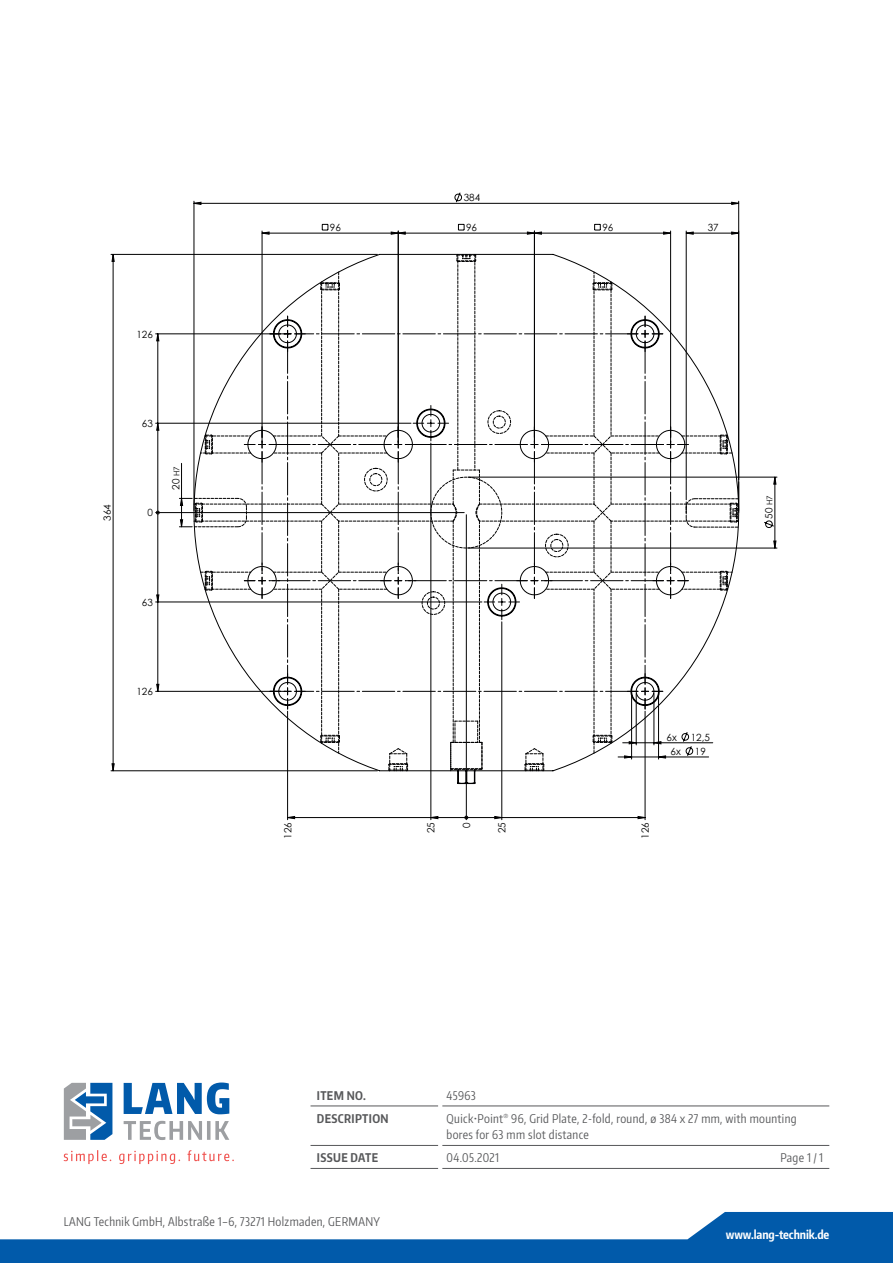
<style>
.page{position:relative;width:893px;height:1263px;background:#fff}
.page>*{position:absolute;margin:0;border:0;box-sizing:border-box;transform-origin:0 0}
.t1{font:12px/16.5px "Encode Sans Compressed";letter-spacing:.03em;color:#57585a}
.t2{font:700 12px "Encode Sans Compressed";letter-spacing:.03em;color:#57585a}
.t3{font:700 12px "Encode Sans Compressed";letter-spacing:-.01em;color:#fff}
.t4{font:9.9px "Century Gothic";color:#000001}
.s1{font-size:7.95px}
</style>
<div class="page">
<svg style="left:0;top:1212px;width:893px;height:51px;fill:#015aaa"></svg>
<svg style="left:124px;top:1082px;width:105px;height:32px"></svg>
<svg style="left:124px;top:1121px;width:105px;height:19px"></svg>
<svg style="left:64px;top:1083px;width:48px;height:57px"></svg>
<svg style="left:64px;top:1150px;width:170px;height:14px"></svg>
<hr style="left:311px;top:1106px;width:127px;height:1px;background:#57585a">
<hr style="left:442px;top:1106px;width:387px;height:1px;background:#57585a">
<hr style="left:311px;top:1145px;width:127px;height:1px;background:#57585a">
<hr style="left:442px;top:1145px;width:387px;height:1px;background:#57585a">
<hr style="left:311px;top:1168px;width:127px;height:1px;background:#57585a">
<hr style="left:442px;top:1168px;width:387px;height:1px;background:#57585a">
<svg style="left:322px;top:224px;width:7px;height:7px"></svg>
<svg style="left:594px;top:224px;width:7px;height:7px"></svg>
<hr style="left:156px;top:512px;width:308px;height:1px;background:#000001">
<hr style="left:156px;top:334px;width:129px;height:1px;background:#000001">
<hr style="left:156px;top:691px;width:129px;height:1px;background:#000001">
<hr style="left:156px;top:423px;width:255px;height:1px;background:#000001">
<hr style="left:156px;top:602px;width:326px;height:1px;background:#000001">
<hr style="left:686px;top:231px;width:1px;height:269px;background:#000001">
<hr style="left:466px;top:515px;width:1px;height:305px;background:#000001">
<hr style="left:502px;top:622px;width:1px;height:198px;background:#000001">
<hr style="left:431px;top:443px;width:1px;height:377px;background:#000001">
<hr style="left:287px;top:711px;width:1px;height:109px;background:#000001">
<hr style="left:645px;top:711px;width:1px;height:109px;background:#000001">
<hr style="left:262px;top:231px;width:1px;height:211px;background:#000001">
<hr style="left:670px;top:231px;width:1px;height:211px;background:#000001">
<hr style="left:194px;top:201px;width:1px;height:309px;background:#000001">
<hr style="left:738px;top:201px;width:1px;height:309px;background:#000001">
<hr style="left:468px;top:477px;width:309px;height:1px;background:#000001">
<hr style="left:468px;top:548px;width:309px;height:1px;background:#000001">
<hr style="left:111px;top:254px;width:266px;height:1px;background:#000001">
<hr style="left:111px;top:770px;width:266px;height:1px;background:#000001">
<svg style="left:157px;top:232px;width:581px;height:459px"></svg>
<svg style="left:287px;top:816px;width:358px;height:3px"></svg>
<svg style="left:398px;top:224px;width:137px;height:8px"></svg>
<svg style="left:262px;top:232px;width:409px;height:22px"></svg>
<svg style="left:194px;top:192px;width:545px;height:13px"></svg>
<svg style="left:112px;top:254px;width:3px;height:517px"></svg>
<svg style="left:179px;top:254px;width:597px;height:517px"></svg>
<p class="t4" style="left:136px;top:327px;width:18px">126</p>
<p class="t4" style="left:142px;top:416px;width:13px">63</p>
<p class="t4" style="left:169px;top:490px;width:25px;rotate:-90deg">20 <span class="s1">H7</span></p>
<p class="t4" style="left:464px;top:191px;width:18px">384</p>
<p class="t4" style="left:330px;top:220px;width:13px">96</p>
<p class="t4" style="left:466px;top:220px;width:13px">96</p>
<p class="t4" style="left:602px;top:220px;width:13px">96</p>
<p class="t4" style="left:708px;top:220px;width:13px">37</p>
<p class="t4" style="left:100px;top:521px;width:18px;rotate:-90deg">364</p>
<p class="t4" style="left:762px;top:519px;width:25px;rotate:-90deg">50 <span class="s1">H7</span></p>
<p class="t4" style="left:147px;top:506px;width:7px">0</p>
<p class="t4" style="left:142px;top:595px;width:13px">63</p>
<p class="t4" style="left:136px;top:685px;width:18px">126</p>
<p class="t4" style="left:666px;top:730px;width:12px">6x</p>
<p class="t4" style="left:691px;top:730px;width:21px">12,5</p>
<p class="t4" style="left:671px;top:744px;width:12px">6x</p>
<p class="t4" style="left:695px;top:744px;width:13px">19</p>
<p class="t4" style="left:460px;top:828px;width:7px;rotate:-90deg">0</p>
<p class="t4" style="left:424px;top:833px;width:13px;rotate:-90deg">25</p>
<p class="t4" style="left:495px;top:833px;width:13px;rotate:-90deg">25</p>
<p class="t4" style="left:281px;top:839px;width:18px;rotate:-90deg">126</p>
<p class="t4" style="left:638px;top:839px;width:18px;rotate:-90deg">126</p>
<p class="t2" style="left:317px;top:1087px;width:51px">ITEM NO.</p>
<p class="t1" style="left:447px;top:1086px;width:31px">45963</p>
<p class="t2" style="left:317px;top:1110px;width:73px">DESCRIPTION</p>
<p class="t1" style="left:447px;top:1109px;width:352px">Quick•Point<sup>®</sup> 96, Grid Plate, 2-fold, round, ø 384 x 27 mm, with mounting bores for 63 mm slot distance</p>
<p class="t2" style="left:317px;top:1150px;width:63px">ISSUE DATE</p>
<p class="t1" style="left:447px;top:1149px;width:54px">04.05.2021</p>
<p class="t1" style="left:780px;top:1149px;width:44px">Page 1 / 1</p>
<p class="t1" style="left:64px;top:1212px;width:318px">LANG Technik GmbH, Albstraße 1–6, 73271 Holzmaden, GERMANY</p>
<p class="t3" style="left:726px;top:1227px;width:105px">www.lang-technik.de</p>
</div>
